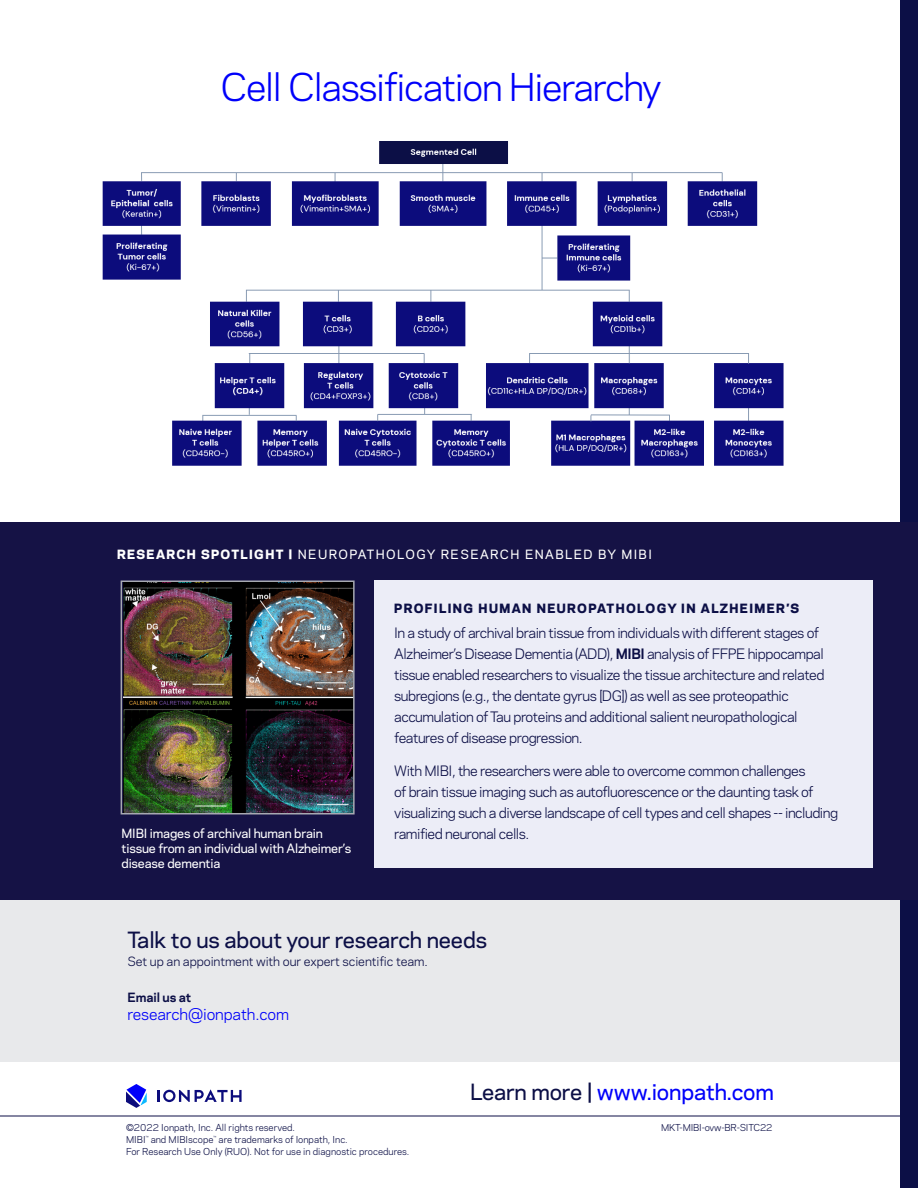
<style>
.page{position:relative;width:918px;height:1188px;background:#fff}
.page>*{position:absolute;margin:0;border:0;box-sizing:border-box;transform-origin:0 0}
.t1{font:36px "Polaris";letter-spacing:-.035em;color:#0000fa}
.t2{font:500 21px "Polaris";letter-spacing:-.01em;color:#0c0f46}
.t3{font:500 21px "Polaris";letter-spacing:-.01em;color:#0000fa}
.t4{font:15px "Polaris";letter-spacing:-.01em;color:#0000fa}
.t5{font:13.5px/21px "Polaris";letter-spacing:-.035em;color:#0c0f46}
.t6{font:500 12px/15px "Polaris";letter-spacing:-.01em;color:#fff}
.t7{font:500 12px "Polaris";letter-spacing:.12em;color:#fff}
.t8{font:12px "Polaris";letter-spacing:-.01em;color:#0c0f46}
.t9{font:800 12px "Polaris";letter-spacing:.12em;color:#0c0f46}
.t10{font:700 12px "Polaris";letter-spacing:-.01em;color:#0c0f46}
.t11{font:9px/12px "Polaris";color:#0c0f46}
.t12{font:9px "Polaris";letter-spacing:-.02em;color:#0c0f46}
.s1{font-weight:800}
.s2{font-weight:700}
.s3{color:#0c0f46}
</style>
<div class="page">
<div style="left:0;top:889px;width:918px;height:173px;background:#e8e9eb"></div>
<svg style="left:157px;top:1089px;width:85px;height:13px"></svg>
<svg style="left:126px;top:1084px;width:21px;height:24px"></svg>
<hr style="left:0;top:1116px;width:918px;height:1px;background:#0c0f46">
<div style="left:900px;top:0;width:18px;height:1188px;background:#0c0f46"></div>
<img style="left:102px;top:141px;width:682px;height:325px">
<div style="left:0;top:522px;width:918px;height:378px;background:#151245"></div>
<div style="left:374px;top:580px;width:499px;height:288px;background:#ecedf7"></div>
<img style="left:124px;top:583px;width:228px;height:228px">
<div style="left:121px;top:580px;width:234px;height:234px;border:2px solid #a7a9b1"></div>
<h1 class="t1" style="left:220px;top:60px;width:443px">Cell Classification Hierarchy</h1>
<p class="t7" style="left:117px;top:545px;width:537px"><span class="s1">RESEARCH SPOTLIGHT |</span> NEUROPATHOLOGY RESEARCH ENABLED BY MIBI</p>
<p class="t9" style="left:394px;top:598px;width:406px">PROFILING HUMAN NEUROPATHOLOGY IN ALZHEIMER’S</p>
<p class="t5" style="left:394px;top:621px;width:432px">In a study of archival brain tissue from individuals with different stages of Alzheimer’s Disease Dementia (ADD), <span class="s2">MIBI</span> analysis of FFPE hippocampal tissue enabled researchers to visualize the tissue architecture and related subregions (e.g., the dentate gyrus [DG]) as well as see proteopathic accumulation of Tau proteins and additional salient neuropathological features of disease progression.</p>
<p class="t5" style="left:394px;top:759px;width:446px">With MIBI, the researchers were able to overcome common challenges<br>of brain tissue imaging such as autofluorescence or the daunting task of visualizing such a diverse landscape of cell types and cell shapes -- including</p>
<p class="t6" style="left:122px;top:825px;width:203px">MIBI images of archival human brain</p>
<p class="t5" style="left:394px;top:822px;width:137px">ramified neuronal cells.</p>
<p class="t6" style="left:122px;top:840px;width:231px">tissue from an individual with Alzheimer’s disease dementia</p>
<h2 class="t2" style="left:127px;top:924px;width:361px">Talk to us about your research needs</h2>
<p class="t8" style="left:127px;top:953px;width:302px">Set up an appointment with our expert scientific team.</p>
<p class="t10" style="left:127px;top:989px;width:66px">Email us at</p>
<p class="t4" style="left:127px;top:1003px;width:163px">research@ionpath.com</p>
<p class="t11" style="left:126px;top:1121px;width:285px">©2022 Ionpath, Inc. All rights reserved.<br>MIBI<sup>™</sup> and MIBIscope<sup>™</sup> are trademarks of Ionpath, Inc.<br>For Research Use Only (RUO). Not for use in diagnostic procedures.</p>
<h2 class="t3" style="left:470px;top:1076px;width:305px"><span class="s3">Learn more |</span> www.ionpath.com</h2>
<p class="t12" style="left:661px;top:1121px;width:113px">MKT-MIBI-ovw-BR-SITC22</p>
</div>
